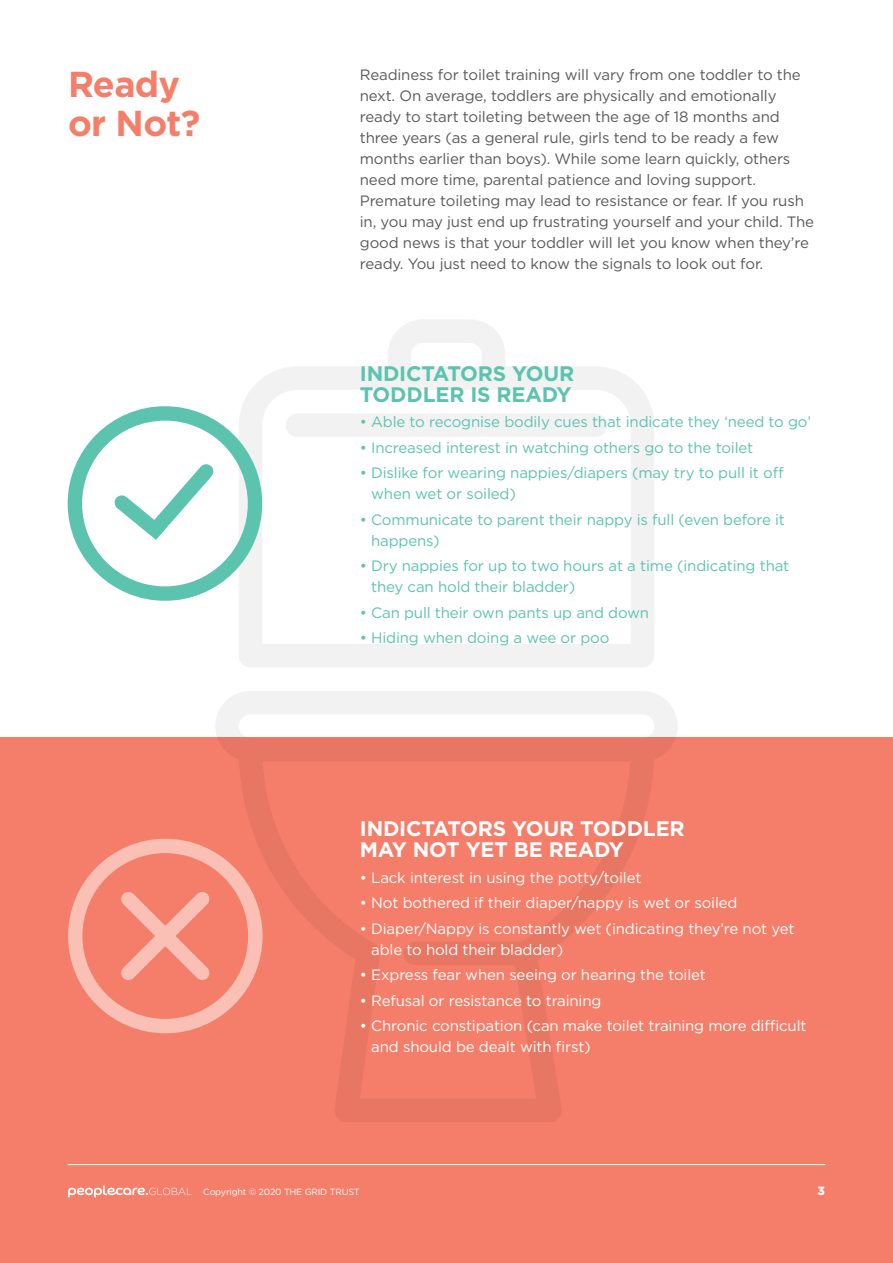
<style>
.page{position:relative;width:893px;height:1263px;background:#fff}
.page>*{position:absolute;margin:0;border:0;box-sizing:border-box;transform-origin:0 0}
.t1{font:700 36px/39px "Gotham";letter-spacing:-.02em;color:#f47e69}
.t2{font:700 21px/21px "Gotham";letter-spacing:-.01em;color:#fff}
.t3{font:700 21px/21px "Gotham";letter-spacing:-.01em;color:#5cc3af}
.t4{font:15px/21px "Gotham";letter-spacing:-.01em;color:#58595b}
.t5{font:15px/21px "Gotham";letter-spacing:-.01em;color:#5cc3af}
.t6{font:15px/21px "Gotham";letter-spacing:-.01em;color:#fff}
.t7{font:900 12px "Gotham";color:#fff}
.t8{font:9px "Gotham";letter-spacing:-.02em;color:#fff}
</style>
<div class="page">
<div style="left:0;top:738px;width:893px;height:525px;background:#f47e69"></div>
<svg style="left:239px;top:320px;width:415px;height:347px"></svg>
<svg style="left:215px;top:691px;width:463px;height:431px"></svg>
<div style="left:286px;top:413px;width:321px;height:24px;background:#f2f2f2;border-radius:12px"></div>
<svg style="left:114px;top:464px;width:100px;height:76px"></svg>
<div style="left:68px;top:406px;width:194px;height:195px;border:14px solid #5cc3af;border-radius:50%"></div>
<svg style="left:121px;top:879px;width:102px;height:114px"></svg>
<div style="left:68px;top:839px;width:195px;height:194px;border:14px solid #fac0b6;border-radius:50%"></div>
<hr style="left:68px;top:1164px;width:757px;height:1px;background:#fff">
<svg style="left:68px;top:1185px;width:124px;height:12px"></svg>
<h1 class="t1" style="left:68px;top:64px;width:134px">Ready or Not?</h1>
<p class="t4" style="left:360px;top:64px;width:456px">Readiness for toilet training will vary from one toddler to the next. On average, toddlers are physically and emotionally ready to start toileting between the age of 18 months and three years (as a general rule, girls tend to be ready a few months earlier than boys). While some learn quickly, others need more time, parental patience and loving support.<br>Premature toileting may lead to resistance or fear. If you rush in, you may just end up frustrating yourself and your child. The good news is that your toddler will let you know when they’re ready. You just need to know the signals to look out for.</p>
<h2 class="t3" style="left:360px;top:363px;width:216px">INDICTATORS YOUR<br>TODDLER IS READY</h2>
<p class="t5" style="left:360px;top:411px;width:453px">• Able to recognise bodily cues that indicate they ‘need to go’</p>
<p class="t5" style="left:360px;top:436px;width:395px">• Increased interest in watching others go to the toilet</p>
<p class="t5" style="left:371px;top:462px;width:414px;text-indent:-11px">• Dislike for wearing nappies/diapers (may try to pull it off when wet or soiled)</p>
<p class="t5" style="left:371px;top:508px;width:415px;text-indent:-11px">• Communicate to parent their nappy is full (even before it happens)</p>
<p class="t5" style="left:371px;top:555px;width:420px;text-indent:-11px">• Dry nappies for up to two hours at a time (indicating that they can hold their bladder)</p>
<p class="t5" style="left:360px;top:601px;width:291px">• Can pull their own pants up and down</p>
<p class="t5" style="left:360px;top:627px;width:251px">• Hiding when doing a wee or poo</p>
<h2 class="t2" style="left:360px;top:818px;width:326px">INDICTATORS YOUR TODDLER<br>MAY NOT YET BE READY</h2>
<p class="t6" style="left:360px;top:867px;width:283px">• Lack interest in using the potty/toilet</p>
<p class="t6" style="left:360px;top:892px;width:379px">• Not bothered if their diaper/nappy is wet or soiled</p>
<p class="t6" style="left:371px;top:918px;width:425px;text-indent:-11px">• Diaper/Nappy is constantly wet (indicating they’re not yet able to hold their bladder)</p>
<p class="t6" style="left:360px;top:964px;width:348px">• Express fear when seeing or hearing the toilet</p>
<p class="t6" style="left:360px;top:990px;width:243px">• Refusal or resistance to training</p>
<p class="t6" style="left:371px;top:1015px;width:437px;text-indent:-11px">• Chronic constipation (can make toilet training more difficult and should be dealt with first)</p>
<p class="t8" style="left:203px;top:1186px;width:158px">Copyright © 2020 THE GRID TRUST</p>
<p class="t7" style="left:817px;top:1182px;width:9px">3</p>
</div>
